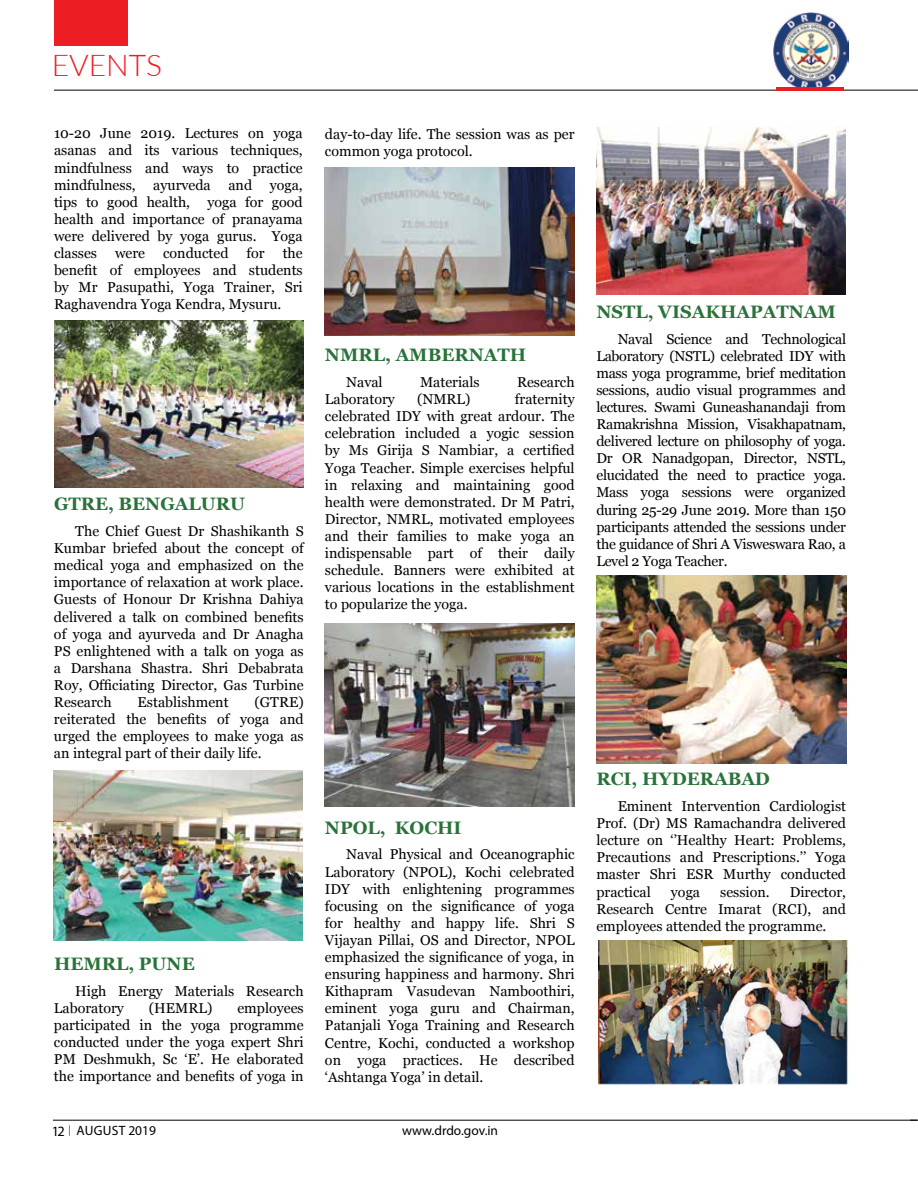
<style>
.page{position:relative;width:918px;height:1188px;background:#fff}
.page>*{position:absolute;margin:0;border:0;box-sizing:border-box;transform-origin:0 0}
.t1{font:300 30px "Lato";color:#ed1d24}
.t2{font:700 18px "Georgia";color:#297239}
.t3{font:14.25px/17.1px "Georgia";color:#000;text-align:justify}
.t4{font:13.5px "Myriad Pro";color:#000}
.s1{font-size:14.25px}
</style>
<div class="page">
<hr style="left:54px;top:90px;width:864px;height:1px;background:#000">
<div style="left:54px;top:0;width:74px;height:46px;background:#ed1d24"></div>
<hr style="left:53px;top:1120px;width:864px;height:1px;background:#000">
<hr style="left:776px;top:87px;width:68px;height:3px;background:#ed1d24">
<img style="left:773px;top:13px;width:76px;height:73px">
<img style="left:325px;top:167px;width:250px;height:168px">
<img style="left:596px;top:128px;width:250px;height:166px">
<img style="left:54px;top:321px;width:250px;height:166px">
<img style="left:53px;top:770px;width:250px;height:171px">
<img style="left:325px;top:623px;width:250px;height:183px">
<img style="left:596px;top:576px;width:250px;height:188px">
<img style="left:599px;top:940px;width:249px;height:145px">
<h1 class="t1" style="left:52px;top:44px;width:19px">EVENTS</h1>
<p class="t3" style="left:54px;top:125px;width:250px">10-20 June 2019. Lectures on yoga asanas and its various techniques, mindfulness and ways to practice mindfulness, ayurveda and yoga, tips to good health, yoga for good health and importance of pranayama were delivered by yoga gurus. Yoga classes</p>
<p class="t3" style="left:54px;top:245px;width:250px;text-indent:229px">the benefit of employees and students by Mr Pasupathi, Yoga Trainer, Sri Raghavendra Yoga Kendra, Mysuru.</p>
<p class="t3" style="left:115px;top:245px;width:32px">were</p>
<p class="t3" style="left:163px;top:245px;width:67px">conducted</p>
<p class="t3" style="left:247px;top:245px;width:20px">for</p>
<p class="t2" style="left:54px;top:491px;width:93px">GTRE, BENGAL</p>
<p class="t2" style="left:201px;top:491px;width:46px">URU</p>
<p class="t3" style="left:54px;top:523px;width:251px;text-indent:21px">The Chief Guest Dr Shashikanth S Kumbar briefed about the concept of medical yoga and emphasized on the importance of relaxation at work place.<br>Guests of Honour Dr Krishna Dahiya delivered a talk on combined benefits of yoga and ayurveda and Dr Anagha PS enlightened with a talk on yoga as a Darshana Shastra. Shri Debabrata Roy, Officiating Director, Gas Turbine Research</p>
<p class="t3" style="left:138px;top:694px;width:93px">Establishment</p>
<p class="t3" style="left:54px;top:694px;width:251px;text-indent:201px">(GTRE) reiterated the benefits of yoga and urged the employees to make yoga as an integral part of their daily life.</p>
<p class="t3" style="left:325px;top:125px;width:251px">day-to-day life. The session was as per common yoga protocol.</p>
<p class="t2" style="left:325px;top:342px;width:100px">NMRL, AMBERNATH</p>
<p class="t3" style="left:346px;top:374px;width:38px">Naval</p>
<p class="t3" style="left:420px;top:374px;width:61px">Materials</p>
<p class="t3" style="left:517px;top:374px;width:59px">Research</p>
<p class="t3" style="left:325px;top:391px;width:71px">Laboratory</p>
<p class="t3" style="left:417px;top:391px;width:55px">(NMRL)</p>
<p class="t3" style="left:325px;top:391px;width:251px;text-indent:190px">fraternity celebrated IDY with great ardour. The celebration included a yogic session by Ms Girija S Nambiar, a certified Yoga Teacher. Simple exercises helpful in relaxing and maintaining good health were demonstrated. Dr M Patri, Director, NMRL, motivated employees and their families to make yoga an indispensable part of their daily schedule. Banners were exhibited at various locations in the establishment to popularize the yoga.</p>
<p class="t2" style="left:54px;top:951px;width:128px">HEMRL, PUNE</p>
<p class="t3" style="left:54px;top:982px;width:251px;text-indent:21px">High Energy Materials Research<br>Laboratory</p>
<p class="t3" style="left:54px;top:1000px;width:251px;text-indent:183px">employees participated in the yoga programme conducted under the yoga expert Shri PM Deshmukh, Sc ‘E’. He elaborated the importance and benefits of yoga in</p>
<p class="t3" style="left:149px;top:1000px;width:65px">(HEMRL)</p>
<p class="t2" style="left:325px;top:814px;width:138px">NPOL, KOCHI</p>
<p class="t3" style="left:325px;top:846px;width:251px;text-indent:21px">Naval Physical and Oceanographic Laboratory (NPOL), Kochi celebrated IDY with enlightening programmes focusing on the significance of yoga for healthy and happy life. Shri S Vijayan Pillai, OS and Director, NPOL emphasized the significance of yoga, in ensuring happiness and harmony. Shri Kithapram Vasudevan Namboothiri, eminent yoga guru and Chairman, Patanjali Yoga Training and Research Centre, Kochi, conducted a workshop on yoga practices. He described ‘Ashtanga Yoga’ in detail.</p>
<p class="t4" style="left:52px;top:1123px;width:106px"><span class="s1">12</span> AUGUST 2019</p>
<p class="t4" style="left:402px;top:1123px;width:98px">www.drdo.gov.in</p>
<p class="t2" style="left:596px;top:298px;width:91px">NSTL, VISAKHAPATNAM</p>
<p class="t3" style="left:596px;top:330px;width:251px;text-indent:21px">Naval Science and Technological Laboratory (NSTL) celebrated IDY with mass yoga programme, brief meditation sessions, audio visual programmes and lectures. Swami Guneashanandaji from Ramakrishna Mission, Visakhapatnam, delivered lecture on philosophy of yoga.<br>Dr OR Nanadgopan, Director, NSTL, elucidated the need to practice yoga.<br>Mass yoga sessions were organized during 25-29 June 2019. More than 150 participants attended the sessions under the guidance of Shri A Visweswara Rao, a Level 2 Yoga Teacher.</p>
<p class="t2" style="left:596px;top:766px;width:78px">RCI, HYDERABAD</p>
<p class="t3" style="left:596px;top:798px;width:251px;text-indent:21px">Eminent Intervention Cardiologist Prof. (Dr) MS Ramachandra delivered lecture on ‘’Healthy Heart: Problems, Precautions and Prescriptions.’’ Yoga master Shri ESR Murthy conducted practical</p>
<p class="t3" style="left:596px;top:883px;width:251px;text-indent:193px">Director, Research Centre Imarat (RCI), and employees attended the programme.</p>
<p class="t3" style="left:671px;top:883px;width:31px">yoga</p>
<p class="t3" style="left:720px;top:883px;width:51px">session.</p>
</div>
